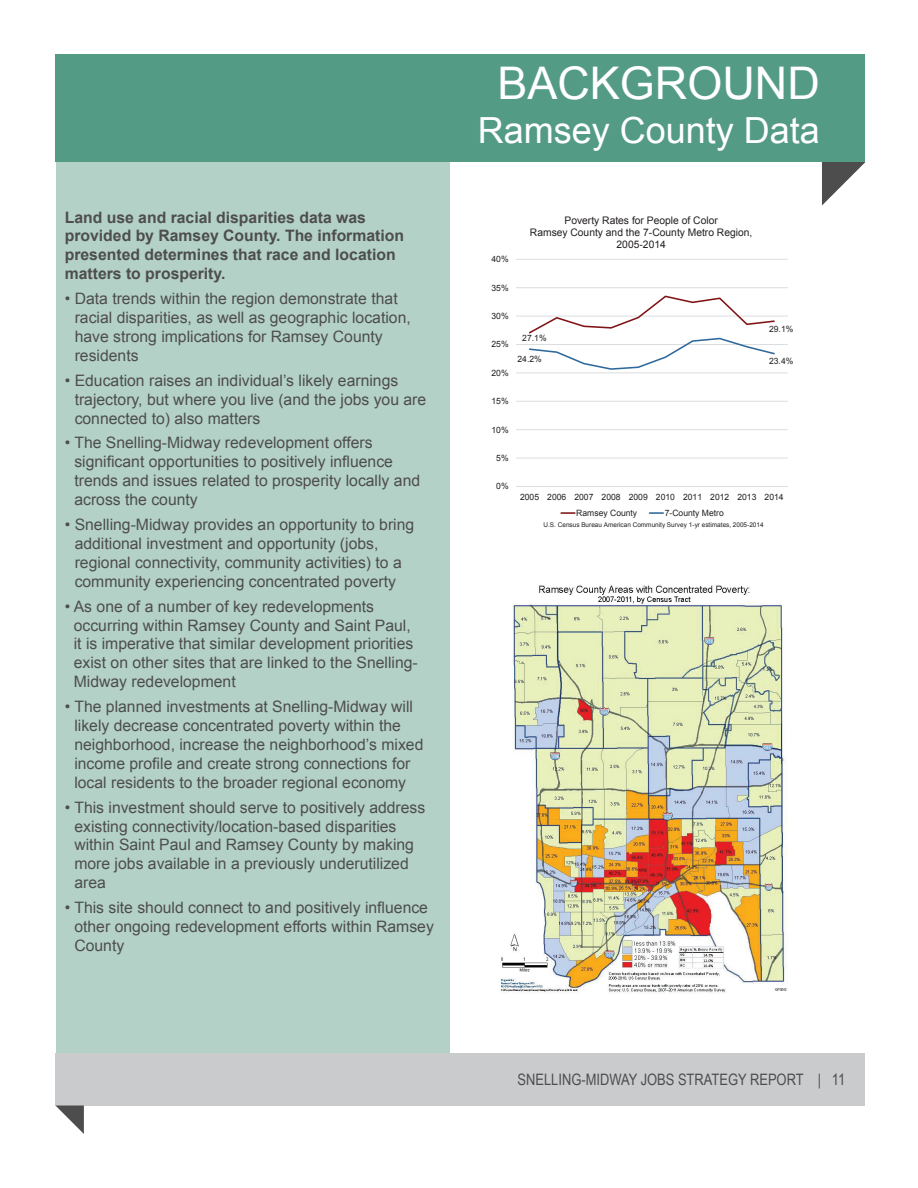
<style>
.page{position:relative;width:918px;height:1188px;background:#fff}
.page>*{position:absolute;margin:0;border:0;box-sizing:border-box;transform-origin:0 0}
.t1{font:45px "Arial";color:#fff}
.t2{font:36px "Arial";color:#fff}
.t3{font:15.75px/18.9px "Arial";color:#4e4d4e}
.t4{font:700 15.75px/18.9px "Arial";color:#4e4d4e}
.t5{font:15.75px "Arial Narrow";color:#4e4d4e}
.t6{font:10.5px "Arial";color:#231f20}
.t7{font:10.35px/11.9px "Arial";color:#231f20;text-align:center}
.t8{font:8.7px "Arial";color:#231f20}
.t9{font:6.45px "Arial";color:#231f20}
</style>
<div class="page">
<div style="left:56px;top:162px;width:393px;height:891px;background:#b3d1c7"></div>
<div style="left:55px;top:54px;width:810px;height:108px;background:#549b85"></div>
<svg style="left:822px;top:162px;width:43px;height:44px"></svg>
<hr style="left:516px;top:458px;width:272px;height:1px;background:#dcdddf">
<hr style="left:516px;top:429px;width:272px;height:1px;background:#dcdddf">
<hr style="left:516px;top:401px;width:272px;height:1px;background:#dcdddf">
<hr style="left:516px;top:373px;width:272px;height:1px;background:#dcdddf">
<hr style="left:516px;top:344px;width:272px;height:1px;background:#dcdddf">
<hr style="left:516px;top:316px;width:272px;height:1px;background:#dcdddf">
<hr style="left:516px;top:287px;width:272px;height:1px;background:#dcdddf">
<hr style="left:516px;top:259px;width:272px;height:1px;background:#dcdddf">
<hr style="left:516px;top:486px;width:272px;height:1px;background:#dcdddf">
<svg style="left:528px;top:295px;width:248px;height:75px"></svg>
<svg style="left:561px;top:512px;width:14px;height:2px"></svg>
<svg style="left:650px;top:512px;width:13px;height:2px"></svg>
<img style="left:500px;top:584px;width:288px;height:409px">
<div style="left:55px;top:1053px;width:810px;height:53px;background:#cacbcc"></div>
<svg style="left:56px;top:1106px;width:28px;height:28px"></svg>
<p class="t4" style="left:65px;top:208px;width:341px">Land use and racial disparities data was provided by Ramsey County. The information presented determines that race and location matters to prosperity.</p>
<p class="t3" style="left:75px;top:289px;width:338px;text-indent:-10px">• Data trends within the region demonstrate that racial disparities, as well as geographic location, have strong implications for Ramsey County residents</p>
<p class="t3" style="left:75px;top:371px;width:353px;text-indent:-10px">• Education raises an individual’s likely earnings trajectory, but where you live (and the jobs you are connected to) also matters</p>
<p class="t3" style="left:74px;top:434px;width:347px;text-indent:-10px">• The Snelling-Midway redevelopment offers significant opportunities to positively influence trends and issues related to prosperity locally and across the county</p>
<p class="t3" style="left:75px;top:515px;width:341px;text-indent:-10px">• Snelling-Midway provides an opportunity to bring additional investment and opportunity (jobs, regional connectivity, community activities) to a community experiencing concentrated poverty</p>
<p class="t3" style="left:74px;top:597px;width:346px;text-indent:-9px">• As one of a number of key redevelopments occurring within Ramsey County and Saint Paul, it is imperative that similar development priorities exist on other sites that are linked to the Snelling-Midway redevelopment</p>
<p class="t3" style="left:74px;top:697px;width:351px;text-indent:-10px">• The planned investments at Snelling-Midway will likely decrease concentrated poverty within the neighborhood, increase the neighborhood’s mixed income profile and create strong connections for local residents to the broader regional economy</p>
<p class="t3" style="left:74px;top:798px;width:353px;text-indent:-10px">• This investment should serve to positively address existing connectivity/location-based disparities within Saint Paul and Ramsey County by making more jobs available in a previously underutilized area</p>
<p class="t3" style="left:74px;top:898px;width:361px;text-indent:-10px">• This site should connect to and positively influence other ongoing redevelopment efforts within Ramsey<br>County</p>
<h1 class="t1" style="left:497px;top:54px;width:324px">BACKGROUND</h1>
<h2 class="t2" style="left:478px;top:106px;width:344px">Ramsey County Data</h2>
<p class="t8" style="left:492px;top:253px;width:19px">40%</p>
<p class="t8" style="left:492px;top:282px;width:19px">35%</p>
<p class="t8" style="left:492px;top:310px;width:19px">30%</p>
<p class="t8" style="left:492px;top:339px;width:19px">25%</p>
<p class="t8" style="left:492px;top:367px;width:19px">20%</p>
<p class="t8" style="left:492px;top:395px;width:19px">15%</p>
<p class="t8" style="left:492px;top:424px;width:19px">10%</p>
<p class="t8" style="left:496px;top:452px;width:14px">5%</p>
<p class="t8" style="left:496px;top:481px;width:14px">0%</p>
<p class="t6" style="left:565px;top:213px;width:155px">Poverty Rates for People of Color</p>
<p class="t7" style="left:530px;top:226px;width:224px">Ramsey County and the 7-County Metro Region,<br>2005-2014</p>
<p class="t8" style="left:522px;top:332px;width:26px">27.1%</p>
<p class="t8" style="left:769px;top:323px;width:26px">29.1%</p>
<p class="t8" style="left:518px;top:354px;width:26px">24.2%</p>
<p class="t8" style="left:769px;top:355px;width:26px">23.4%</p>
<p class="t8" style="left:520px;top:491px;width:265px">2005 2006 2007 2008 2009 2010 2011 2012 2013 2014</p>
<p class="t8" style="left:576px;top:507px;width:62px">Ramsey County</p>
<p class="t8" style="left:665px;top:507px;width:61px">7-County Metro</p>
<p class="t9" style="left:543px;top:520px;width:222px">U.S. Census Bureau American Community Survey 1-yr estimates, 2005-2014</p>
<p class="t5" style="left:518px;top:1067px;width:329px">SNELLING-MIDWAY JOBS STRATEGY REPORT | 11</p>
</div>
